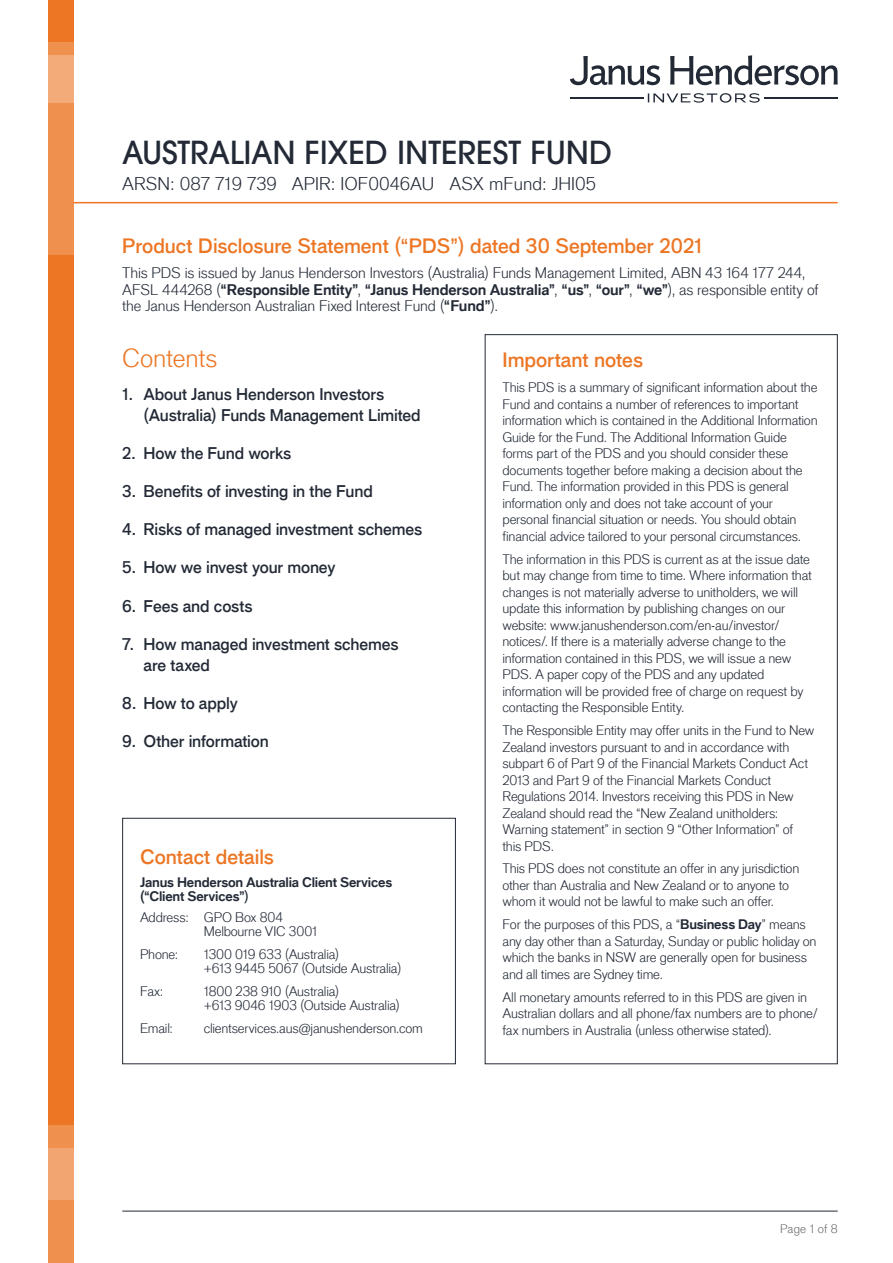
<style>
.page{position:relative;width:893px;height:1263px;background:#fff}
.page>*{position:absolute;margin:0;border:0;box-sizing:border-box;transform-origin:0 0}
.t1{font:500 31.5px "ITC Avant Garde Pro";color:#232a36}
.t2{font:300 25.5px "Applied Sans Pro";letter-spacing:-.005em;color:#ec7624}
.t3{font:500 20.25px "Applied Sans Pro";letter-spacing:-.005em;color:#ec7624}
.t4{font:300 18px "Applied Sans Pro";color:#232a36}
.t5{font:500 16.5px/21px "Applied Sans Pro";letter-spacing:-.01em;color:#232a36}
.t6{font:300 15px/16.5px "Applied Sans Pro";letter-spacing:-.01em;color:#232a36}
.t7{font:300 13.5px/16.5px "Applied Sans Pro";letter-spacing:-.015em;color:#232a36}
.t8{font:700 13.5px/14.2px "Applied Sans Pro";letter-spacing:-.015em;color:#232a36}
.t9{font:300 12px "Applied Sans Pro";letter-spacing:.005em;color:#676a6e}
.s1{font-weight:700}
.s2{font-weight:500}
</style>
<div class="page">
<div style="left:122px;top:818px;width:334px;height:246px;border:1px solid #232a36"></div>
<div style="left:48px;top:0;width:26px;height:1263px;background:#ec7624"></div>
<div style="left:48px;top:1149px;width:26px;height:114px;background:#ef904e"></div>
<div style="left:48px;top:43px;width:26px;height:212px;background:#ef904e"></div>
<div style="left:48px;top:55px;width:26px;height:48px;background:#f2ab79"></div>
<svg style="left:48px;top:1126px;width:26px;height:74px;background:#f19e65"></svg>
<svg style="left:648px;top:93px;width:112px;height:10px"></svg>
<hr style="left:764px;top:97px;width:74px;height:1px;background:#232a36">
<hr style="left:570px;top:97px;width:74px;height:1px;background:#232a36">
<svg style="left:570px;top:55px;width:268px;height:30px"></svg>
<hr style="left:74px;top:202px;width:764px;height:1px;background:#ec7624">
<hr style="left:122px;top:1211px;width:716px;height:1px;background:#232a36">
<h1 class="t1" style="left:122px;top:133px;width:491px">AUSTRALIAN FIXED INTEREST FUND</h1>
<h3 class="t4" style="left:122px;top:173px;width:475px">ARSN: 087 719 739 APIR: IOF0046AU ASX mFund: JHI05</h3>
<h3 class="t3" style="left:122px;top:234px;width:582px">Product Disclosure Statement (“PDS”) dated 30 September 2021</h3>
<p class="t6" style="left:122px;top:265px;width:698px">This PDS is issued by Janus Henderson Investors (Australia) Funds Management Limited, ABN 43 164 177 244,<br>AFSL 444268 (<span class="s1">“Responsible Entity”</span>, <span class="s1">“Janus Henderson Australia”</span>, <span class="s1">“us”</span>, <span class="s1">“our”</span>, <span class="s1">“we”</span>), as responsible entity of the Janus Henderson Australian Fixed Interest Fund (<span class="s1">“Fund”</span>).</p>
<h2 class="t2" style="left:122px;top:343px;width:96px">Contents</h2>
<p class="t5" style="left:143px;top:384px;width:279px;text-indent:-21px">1. About Janus Henderson Investors (Australia) Funds Management Limited</p>
<p class="t5" style="left:122px;top:443px;width:171px">2. How the Fund works</p>
<p class="t5" style="left:122px;top:481px;width:252px">3. Benefits of investing in the Fund</p>
<p class="t5" style="left:122px;top:519px;width:302px">4. Risks of managed investment schemes</p>
<p class="t5" style="left:122px;top:557px;width:215px">5. How we invest your money</p>
<p class="t5" style="left:122px;top:595px;width:132px">6. Fees and costs</p>
<p class="t5" style="left:143px;top:633px;width:257px;text-indent:-21px">7. How managed investment schemes are taxed</p>
<p class="t5" style="left:122px;top:692px;width:117px">8. How to apply</p>
<p class="t5" style="left:122px;top:730px;width:148px">9. Other information</p>
<h3 class="t3" style="left:502px;top:348px;width:142px">Important notes</h3>
<p class="t7" style="left:502px;top:379px;width:317px">This PDS is a summary of significant information about the Fund and contains a number of references to important information which is contained in the Additional Information Guide for the Fund. The Additional Information Guide forms part of the PDS and you should consider these documents together before making a decision about the Fund. The information provided in this PDS is general information only and does not take account of your personal financial situation or needs. You should obtain financial advice tailored to your personal circumstances.</p>
<p class="t7" style="left:502px;top:551px;width:311px">The information in this PDS is current as at the issue date but may change from time to time. Where information that changes is not materially adverse to unitholders, we will update this information by publishing changes on our website: www.janushenderson.com/en-au/investor/ notices/. If there is a materially adverse change to the information contained in this PDS, we will issue a new PDS. A paper copy of the PDS and any updated information will be provided free of charge on request by contacting the Responsible Entity.</p>
<p class="t7" style="left:502px;top:722px;width:313px">The Responsible Entity may offer units in the Fund to New Zealand investors pursuant to and in accordance with subpart 6 of Part 9 of the Financial Markets Conduct Act 2013 and Part 9 of the Financial Markets Conduct Regulations 2014. Investors receiving this PDS in New Zealand should read the “New Zealand unitholders:<br>Warning statement” in section 9 “Other Information” of this PDS.</p>
<p class="t7" style="left:502px;top:860px;width:298px">This PDS does not constitute an offer in any jurisdiction other than Australia and New Zealand or to anyone to whom it would not be lawful to make such an offer.</p>
<p class="t7" style="left:502px;top:916px;width:316px">For the purposes of this PDS, a “<span class="s1">Business Day</span>” means any day other than a Saturday, Sunday or public holiday on which the banks in NSW are generally open for business and all times are Sydney time.</p>
<p class="t7" style="left:502px;top:989px;width:317px">All monetary amounts referred to in this PDS are given in<br>Australian dollars and all phone/fax numbers are to phone/ fax numbers in Australia (unless otherwise stated).</p>
<h3 class="t3" style="left:140px;top:845px;width:135px">Contact details</h3>
<p class="t8" style="left:140px;top:875px;width:254px">Janus Henderson Australia Client Services (“Client Services”<span class="s2">)</span></p>
<p class="t7" style="left:204px;top:910px;width:115px;line-height:14.2px;text-indent:-64px">Address: GPO Box 804<br>Melbourne VIC 3001</p>
<p class="t7" style="left:140px;top:946px;width:40px">Phone:</p>
<p class="t7" style="left:204px;top:947px;width:199px;line-height:14.2px">1300 019 633 (Australia)<br>+613 9445 5067 (Outside Australia)</p>
<p class="t7" style="left:140px;top:983px;width:25px">Fax:</p>
<p class="t7" style="left:204px;top:984px;width:198px;line-height:14.2px">1800 238 910 (Australia)<br>+613 9046 1903 (Outside Australia)</p>
<p class="t7" style="left:140px;top:1020px;width:35px">Email:</p>
<p class="t7" style="left:204px;top:1020px;width:221px">clientservices.aus@janushenderson.com</p>
<p class="t9" style="left:780px;top:1222px;width:59px">Page 1 of 8</p>
</div>
